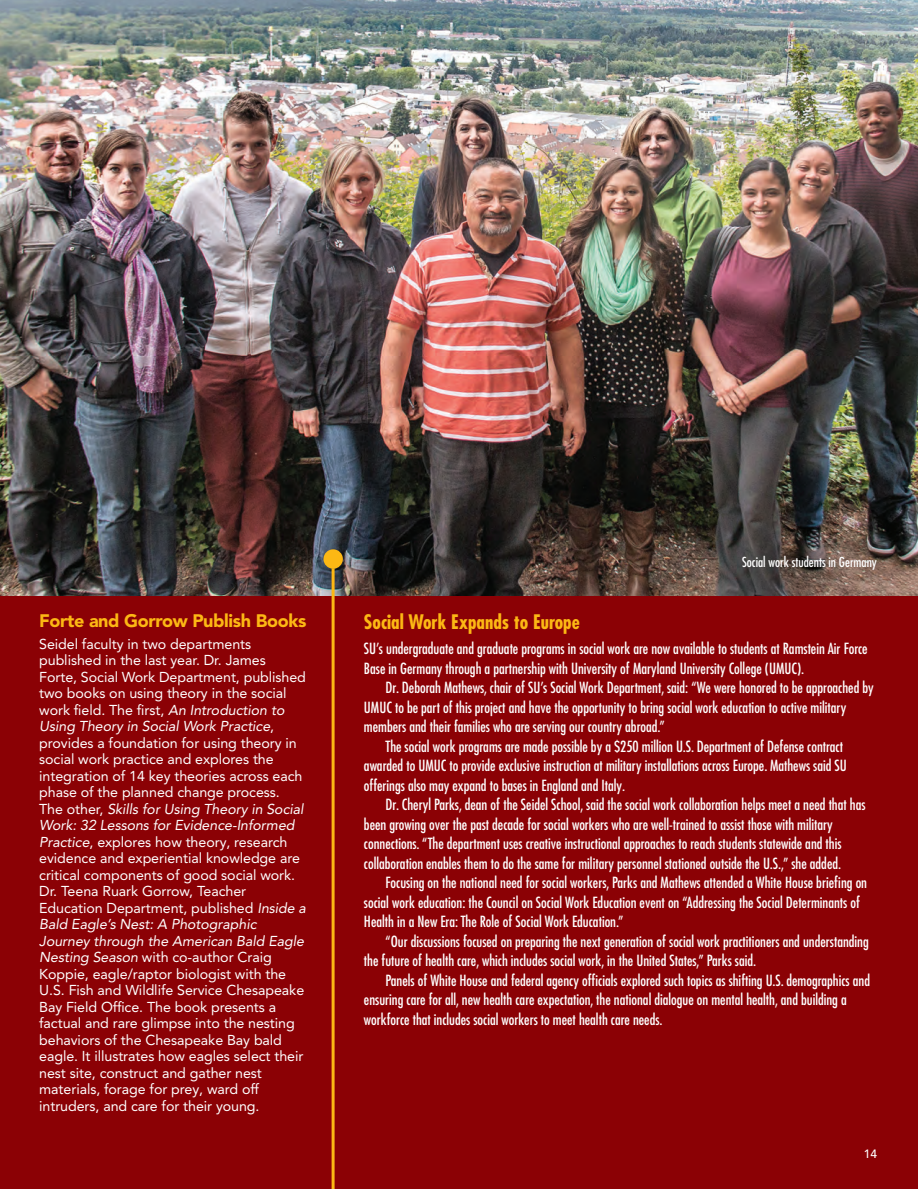
<style>
.page{position:relative;width:918px;height:1189px;background:#fff}
.page>*{position:absolute;margin:0;border:0;box-sizing:border-box;transform-origin:0 0}
.t1{font:700 condensed 19.5px "Futura Com";color:#fcb814}
.t2{font:900 18px "Avenir LT Com";letter-spacing:-.02em;color:#fcb814}
.t3{font:500 condensed 15px "Futura Com";color:#fff}
.t4{font:14.25px/16.5px "Avenir LT Com";letter-spacing:-.005em;color:#fff}
.t5{font:500 condensed 13.5px "Futura Com";color:#fff}
.t6{font:500 12px "Avenir LT Com";color:#fff}
.s1{font-style:italic}
</style>
<div class="page">
<div style="left:0;top:0;width:918px;height:1188px;background:#8b0105"></div>
<img style="left:0;top:0;width:918px;height:595px">
<hr style="left:332px;top:568px;width:3px;height:620px;background:#fcb814">
<div style="left:323px;top:549px;width:20px;height:19px;background:#fcb814;border-radius:50%"></div>
<p class="t2" style="left:39px;top:609px;width:269px">Forte and Gorrow Publish Books</p>
<p class="t4" style="left:39px;top:635px;width:268px">Seidel faculty in two departments published in the last year. Dr. James Forte, Social Work Department, published two books on using theory in the social work field. The first, <span class="s1">An Introduction to Using Theory in Social Work Practice</span>, provides a foundation for using theory in social work practice and explores the integration of 14 key theories across each phase of the planned change process.<br>The other, <span class="s1">Skills for Using Theory in Social Work: 32 Lessons for Evidence-Informed Practice</span>, explores how theory, research evidence and experiential knowledge are critical components of good social work.<br>Dr. Teena Ruark Gorrow, Teacher Education Department, published <span class="s1">Inside a Bald Eagle’s Nest: A Photographic Journey through the American Bald Eagle Nesting Season</span> with co-author Craig Koppie, eagle/raptor biologist with the U.S. Fish and Wildlife Service Chesapeake Bay Field Office. The book presents a factual and rare glimpse into the nesting behaviors of the Chesapeake Bay bald eagle. It illustrates how eagles select their nest site, construct and gather nest materials, forage for prey, ward off intruders, and care for their young.</p>
<p class="t5" style="left:742px;top:553px;width:136px">Social work students in Germany</p>
<p class="t1" style="left:364px;top:608px;width:217px">Social Work Expands to Europe</p>
<p class="t3" style="left:364px;top:638px;width:505px">SU’s undergraduate and graduate programs in social work are now available to students at Ramstein Air Force</p>
<p class="t3" style="left:364px;top:657px;width:442px">Base in Germany through a partnership with University of Maryland University College (UMUC).</p>
<p class="t3" style="left:386px;top:677px;width:490px">Dr. Deborah Mathews, chair of SU’s Social Work Department, said: “We were honored to be approached by</p>
<p class="t3" style="left:364px;top:696px;width:484px">UMUC to be part of this project and have the opportunity to bring social work education to active military</p>
<p class="t3" style="left:364px;top:716px;width:302px">members and their families who are serving our country abroad.”</p>
<p class="t3" style="left:386px;top:735px;width:459px">The social work programs are made possible by a $250 million U.S. Department of Defense contract</p>
<p class="t3" style="left:364px;top:755px;width:484px">awarded to UMUC to provide exclusive instruction at military installations across Europe. Mathews said SU</p>
<p class="t3" style="left:364px;top:774px;width:263px">offerings also may expand to bases in England and Italy.</p>
<p class="t3" style="left:386px;top:794px;width:481px">Dr. Cheryl Parks, dean of the Seidel School, said the social work collaboration helps meet a need that has</p>
<p class="t3" style="left:364px;top:813px;width:470px">been growing over the past decade for social workers who are well-trained to assist those with military</p>
<p class="t3" style="left:364px;top:833px;width:479px">connections. “The department uses creative instructional approaches to reach students statewide and this</p>
<p class="t3" style="left:364px;top:852px;width:479px">collaboration enables them to do the same for military personnel stationed outside the U.S.,” she added.</p>
<p class="t3" style="left:386px;top:872px;width:483px">Focusing on the national need for social workers, Parks and Mathews attended a White House briefing on</p>
<p class="t3" style="left:364px;top:891px;width:497px">social work education: the Council on Social Work Education event on “Addressing the Social Determinants of</p>
<p class="t3" style="left:364px;top:911px;width:261px">Health in a New Era: The Role of Social Work Education.”</p>
<p class="t3" style="left:386px;top:930px;width:485px">“Our discussions focused on preparing the next generation of social work practitioners and understanding</p>
<p class="t3" style="left:364px;top:950px;width:394px">the future of health care, which includes social work, in the United States,” Parks said.</p>
<p class="t3" style="left:386px;top:969px;width:486px">Panels of White House and federal agency officials explored such topics as shifting U.S. demographics and</p>
<p class="t3" style="left:364px;top:989px;width:484px">ensuring care for all, new health care expectation, the national dialogue on mental health, and building a</p>
<p class="t3" style="left:364px;top:1008px;width:300px">workforce that includes social workers to meet health care needs.</p>
<p class="t6" style="left:864px;top:1146px;width:15px">14</p>
</div>
